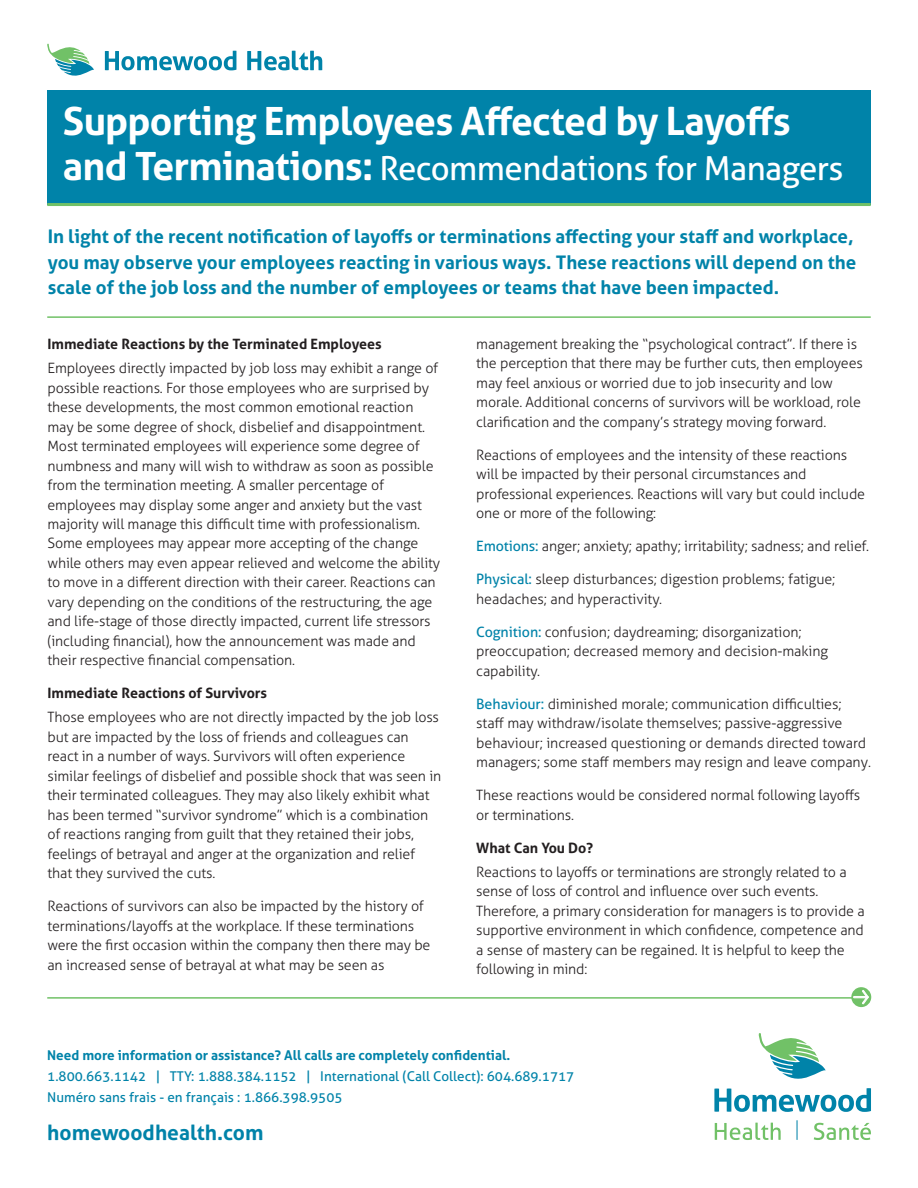
<style>
.page{position:relative;width:918px;height:1188px;background:#fff}
.page>*{position:absolute;margin:0;border:0;box-sizing:border-box;transform-origin:0 0}
.t1{font:700 39px "Aller";letter-spacing:-.02em;color:#fff}
.t2{font:33px "Aller";letter-spacing:-.015em;color:#fff}
.t3{font:700 21px "Aller";color:#0083a9}
.t4{font:700 18.75px/25.5px "Aller";color:#0083a9}
.t5{font:300 14.25px/19.5px "Aller";letter-spacing:-.01em;color:#231f20}
.t6{font:700 14.25px "Aller";color:#231f20}
.t7{font:13.5px/21px "Aller";color:#0083a9}
.t8{font:700 13.5px "Aller";color:#0083a9}
.s1{font-weight:700;font-size:39px}
.s2{font-weight:400;color:#0083a9}
</style>
<div class="page">
<svg style="left:714px;top:1033px;width:157px;height:79px"></svg>
<svg style="left:715px;top:1123px;width:66px;height:17px"></svg>
<svg style="left:814px;top:1123px;width:57px;height:17px"></svg>
<svg style="left:797px;top:1120px;width:1px;height:20px"></svg>
<hr style="left:47px;top:316px;width:824px;height:2px;background:#71c167">
<hr style="left:47px;top:997px;width:823px;height:2px;background:#71c167">
<svg style="left:851px;top:987px;width:20px;height:20px"></svg>
<svg style="left:853px;top:990px;width:16px;height:14px"></svg>
<div style="left:47px;top:90px;width:824px;height:115px;background:#0083a9"></div>
<hr style="left:47px;top:203px;width:824px;height:3px;background:#71c167">
<svg style="left:47px;top:43px;width:47px;height:33px"></svg>
<svg style="left:105px;top:51px;width:131px;height:19px"></svg>
<svg style="left:247px;top:51px;width:75px;height:19px"></svg>
<h1 class="t1" style="left:63px;top:97px;width:729px">Supporting Employees Affected by Layoffs</h1>
<h2 class="t2" style="left:63px;top:148px;width:782px"><span class="s1">and Terminations:</span> Recommendations for Managers</h2>
<p class="t4" style="left:48px;top:224px;width:810px">In light of the recent notification of layoffs or terminations affecting your staff and workplace, you may observe your employees reacting in various ways. These reactions will depend on the scale of the job loss and the number of employees or teams that have been impacted.</p>
<p class="t6" style="left:47px;top:335px;width:336px">Immediate Reactions by the Terminated Employees</p>
<p class="t5" style="left:47px;top:358px;width:394px">Employees directly impacted by job loss may exhibit a range of possible reactions. For those employees who are surprised by these developments, the most common emotional reaction may be some degree of shock, disbelief and disappointment.<br>Most terminated employees will experience some degree of numbness and many will wish to withdraw as soon as possible from the termination meeting. A smaller percentage of employees may display some anger and anxiety but the vast majority will manage this difficult time with professionalism.<br>Some employees may appear more accepting of the change while others may even appear relieved and welcome the ability to move in a different direction with their career. Reactions can vary depending on the conditions of the restructuring, the age and life-stage of those directly impacted, current life stressors (including financial), how the announcement was made and their respective financial compensation.</p>
<p class="t6" style="left:47px;top:685px;width:221px">Immediate Reactions of Survivors</p>
<p class="t5" style="left:47px;top:708px;width:395px">Those employees who are not directly impacted by the job loss but are impacted by the loss of friends and colleagues can react in a number of ways. Survivors will often experience similar feelings of disbelief and possible shock that was seen in their terminated colleagues. They may also likely exhibit what has been termed “survivor syndrome” which is a combination of reactions ranging from guilt that they retained their jobs, feelings of betrayal and anger at the organization and relief that they survived the cuts.</p>
<p class="t5" style="left:47px;top:897px;width:385px">Reactions of survivors can also be impacted by the history of terminations/layoffs at the workplace. If these terminations were the first occasion within the company then there may be an increased sense of betrayal at what may be seen as</p>
<p class="t5" style="left:476px;top:334px;width:388px">management breaking the “psychological contract”. If there is the perception that there may be further cuts, then employees may feel anxious or worried due to job insecurity and low morale. Additional concerns of survivors will be workload, role clarification and the company’s strategy moving forward.</p>
<p class="t5" style="left:476px;top:445px;width:390px">Reactions of employees and the intensity of these reactions will be impacted by their personal circumstances and professional experiences. Reactions will vary but could include one or more of the following:</p>
<p class="t5" style="left:476px;top:537px;width:394px"><span class="s2">Emotions:</span> anger; anxiety; apathy; irritability; sadness; and relief.</p>
<p class="t5" style="left:476px;top:570px;width:361px"><span class="s2">Physical:</span> sleep disturbances; digestion problems; fatigue; headaches; and hyperactivity.</p>
<p class="t5" style="left:476px;top:622px;width:353px"><span class="s2">Cognition:</span> confusion; daydreaming; disorganization; preoccupation; decreased memory and decision-making capability.</p>
<p class="t5" style="left:476px;top:694px;width:396px"><span class="s2">Behaviour:</span> diminished morale; communication difficulties; staff may withdraw/isolate themselves; passive-aggressive behaviour; increased questioning or demands directed toward managers; some staff members may resign and leave company.</p>
<p class="t5" style="left:476px;top:786px;width:386px">These reactions would be considered normal following layoffs or terminations.</p>
<p class="t6" style="left:476px;top:839px;width:118px">What Can You Do?</p>
<p class="t5" style="left:476px;top:862px;width:390px">Reactions to layoffs or terminations are strongly related to a sense of loss of control and influence over such events.<br>Therefore, a primary consideration for managers is to provide a supportive environment in which confidence, competence and a sense of mastery can be regained. It is helpful to keep the following in mind:</p>
<p class="t8" style="left:47px;top:1047px;width:465px">Need more information or assistance? All calls are completely confidential.</p>
<p class="t7" style="left:47px;top:1066px;width:529px">1.800.663.1142 | TTY: 1.888.384.1152 | International (Call Collect): 604.689.1717<br>Numéro sans frais - en français : 1.866.398.9505</p>
<h3 class="t3" style="left:47px;top:1119px;width:218px">homewoodhealth.com</h3>
</div>
